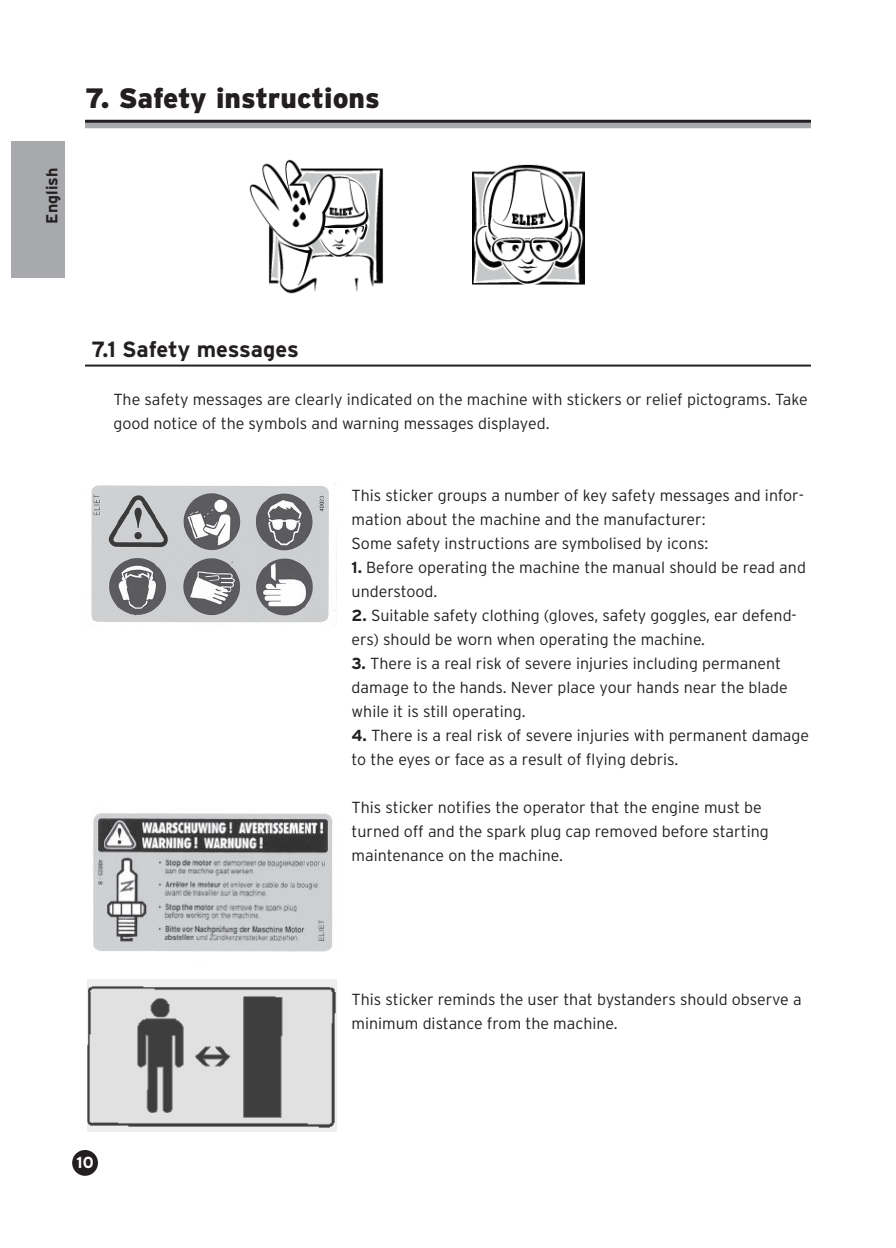
<style>
.page{position:relative;width:896px;height:1248px;background:#fff}
.page>*{position:absolute;margin:0;border:0;box-sizing:border-box;transform-origin:0 0}
.t1{font:900 28px "Interstate";color:#231f20}
.t2{font:700 22px "Interstate";letter-spacing:-.01em;color:#231f20}
.t3{font:300 16px/24px "Interstate";color:#231f20}
.t4{font:700 16px "Interstate";color:#231f20}
.t5{font:700 16px "Interstate";color:#fff}
.s1{font-weight:700}
</style>
<div class="page">
<div style="left:73px;top:1150px;width:24px;height:24px;background:#231f20;border-radius:50%"></div>
<div style="left:72px;top:1149px;width:26px;height:26px;border:2px solid #231f20;border-radius:50%"></div>
<div style="left:11px;top:142px;width:54px;height:136px;background:#a8a9ad"></div>
<div style="left:85px;top:122px;width:726px;height:6px;background:#a8a9ad"></div>
<hr style="left:85px;top:120px;width:726px;height:3px;background:#231f20">
<hr style="left:85px;top:364px;width:726px;height:2px;background:#231f20">
<img style="left:249px;top:159px;width:134px;height:135px">
<img style="left:473px;top:164px;width:112px;height:120px">
<img style="left:91px;top:482px;width:246px;height:142px">
<img style="left:93px;top:813px;width:239px;height:139px">
<img style="left:88px;top:979px;width:248px;height:152px">
<p class="t4" style="left:45px;top:223px;width:57px;rotate:-90deg">English</p>
<h1 class="t1" style="left:85px;top:88px;width:296px">7. Safety instructions</h1>
<h2 class="t2" style="left:91px;top:339px;width:209px">7.1 Safety messages</h2>
<p class="t3" style="left:113px;top:388px;width:696px">The safety messages are clearly indicated on the machine with stickers or relief pictograms. Take good notice of the symbols and warning messages displayed.</p>
<p class="t3" style="left:352px;top:484px;width:454px">This sticker groups a number of key safety messages and infor&shy;mation about the machine and the manufacturer:<br>Some safety instructions are symbolised by icons:</p>
<p class="t3" style="left:352px;top:556px;width:456px"><span class="s1">1.</span> Before operating the machine the manual should be read and understood.</p>
<p class="t3" style="left:352px;top:604px;width:447px"><span class="s1">2.</span> Suitable safety clothing (gloves, safety goggles, ear defend&shy;ers) should be worn when operating the machine.</p>
<p class="t3" style="left:352px;top:652px;width:438px"><span class="s1">3.</span> There is a real risk of severe injuries including permanent damage to the hands. Never place your hands near the blade while it is still operating.</p>
<p class="t3" style="left:352px;top:724px;width:459px"><span class="s1">4.</span> There is a real risk of severe injuries with permanent damage to the eyes or face as a result of flying debris.</p>
<p class="t3" style="left:352px;top:796px;width:419px">This sticker notifies the operator that the engine must be turned off and the spark plug cap removed before starting maintenance on the machine.</p>
<p class="t5" style="left:76px;top:1155px;width:19px">10</p>
<p class="t3" style="left:352px;top:988px;width:451px">This sticker reminds the user that bystanders should observe a minimum distance from the machine.</p>
</div>
